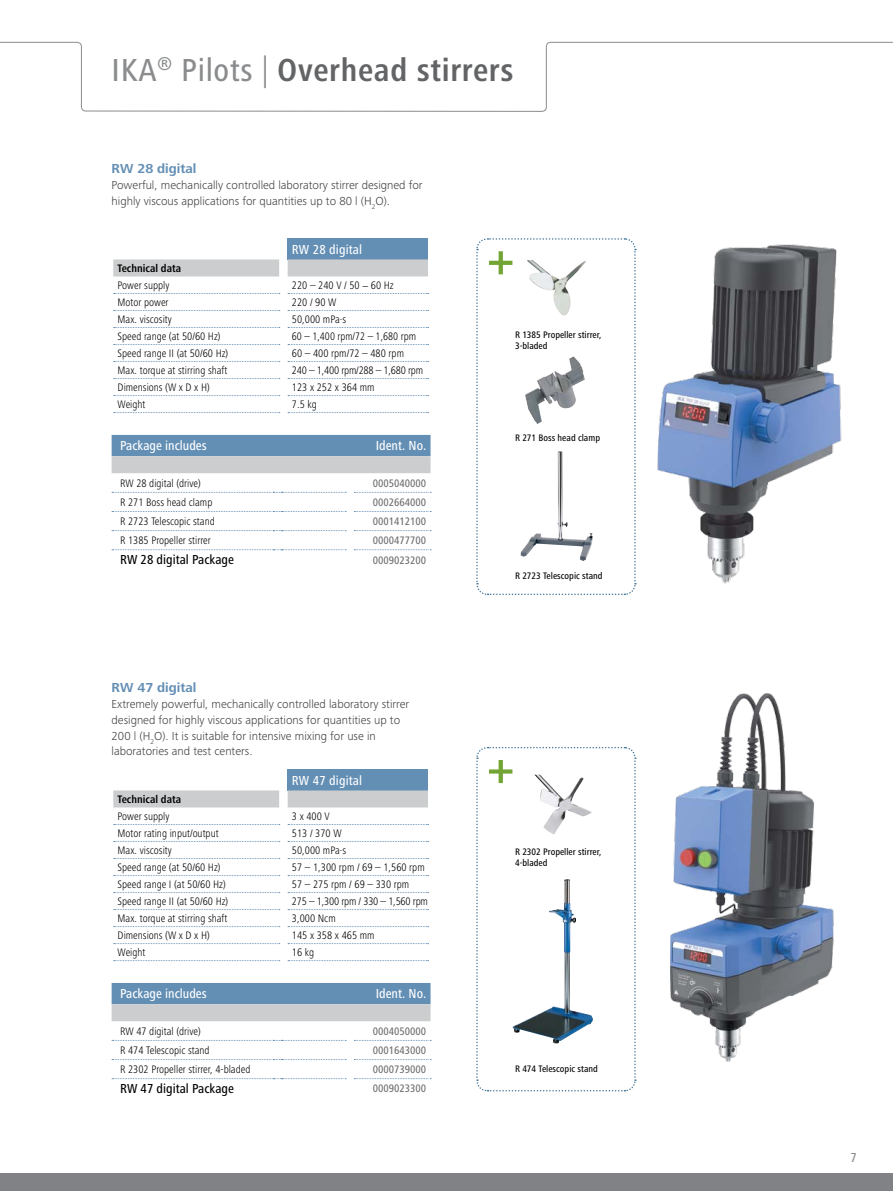
<style>
.page{position:relative;width:893px;height:1191px;background:#fff}
.page>*{position:absolute;margin:0;border:0;box-sizing:border-box;transform-origin:0 0}
.t1{font:700 condensed 33px "Frutiger Next IKA";letter-spacing:.02em;color:#636466}
.t2{font:500 condensed 13.5px "Frutiger Next IKA";color:#fff}
.t3{font:500 condensed 13.5px "Frutiger Next IKA";color:#000}
.t4{font:700 13.5px "Frutiger Next IKA";color:#648fb5}
.t5{font:500 condensed 13.5px "Frutiger Next IKA";color:#8a8c8e}
.t6{font:300 12px/15.8px "Frutiger Next IKA";color:#414042}
.t7{font:300 condensed 11.25px "Frutiger Next IKA";color:#000}
.t8{font:500 condensed 11.25px "Frutiger Next IKA";color:#6d6e71}
.t9{font:300 condensed 11.25px "Frutiger Next IKA";letter-spacing:-.02em;color:#000}
.t10{font:700 condensed 11.25px "Frutiger Next IKA";color:#000}
.t11{font:500 condensed 9.75px/11.7px "Frutiger Next IKA";color:#000}
.s1{font-weight:500;color:#8a8c8e}
.s2{font-weight:300;color:#8a8c8e}
</style>
<div class="page">
<svg style="left:476px;top:238px;width:160px;height:357px"></svg>
<img style="left:520px;top:451px;width:73px;height:110px">
<img style="left:525px;top:356px;width:60px;height:68px">
<img style="left:527px;top:260px;width:59px;height:56px">
<div style="left:288px;top:238px;width:140px;height:21px;background:#648fb5"></div>
<svg style="left:113px;top:259px;width:315px;height:17px;background:#cbcecf"></svg>
<svg style="left:288px;top:293px;width:141px;height:1px"></svg>
<svg style="left:288px;top:310px;width:141px;height:1px"></svg>
<svg style="left:288px;top:327px;width:141px;height:1px"></svg>
<svg style="left:288px;top:344px;width:141px;height:1px"></svg>
<svg style="left:288px;top:361px;width:141px;height:1px"></svg>
<svg style="left:288px;top:395px;width:141px;height:1px"></svg>
<svg style="left:288px;top:412px;width:141px;height:1px"></svg>
<svg style="left:114px;top:293px;width:166px;height:1px"></svg>
<svg style="left:114px;top:310px;width:166px;height:1px"></svg>
<svg style="left:114px;top:327px;width:166px;height:1px"></svg>
<svg style="left:114px;top:344px;width:166px;height:1px"></svg>
<svg style="left:114px;top:361px;width:166px;height:1px"></svg>
<svg style="left:114px;top:395px;width:166px;height:1px"></svg>
<svg style="left:114px;top:412px;width:166px;height:1px"></svg>
<svg style="left:114px;top:378px;width:166px;height:1px"></svg>
<svg style="left:288px;top:378px;width:141px;height:1px"></svg>
<svg style="left:112px;top:435px;width:319px;height:38px;background:#92aac0"></svg>
<svg style="left:112px;top:549px;width:234px;height:1px"></svg>
<svg style="left:354px;top:549px;width:77px;height:1px"></svg>
<svg style="left:112px;top:492px;width:234px;height:1px"></svg>
<svg style="left:354px;top:492px;width:77px;height:1px"></svg>
<svg style="left:112px;top:511px;width:234px;height:1px"></svg>
<svg style="left:354px;top:511px;width:77px;height:1px"></svg>
<svg style="left:112px;top:530px;width:234px;height:1px"></svg>
<svg style="left:354px;top:530px;width:77px;height:1px"></svg>
<img style="left:657px;top:244px;width:185px;height:340px">
<svg style="left:476px;top:746px;width:160px;height:346px"></svg>
<img style="left:670px;top:693px;width:163px;height:368px">
<img style="left:513px;top:879px;width:82px;height:164px">
<div style="left:288px;top:769px;width:140px;height:21px;background:#648fb5"></div>
<svg style="left:113px;top:790px;width:315px;height:17px;background:#cbcecf"></svg>
<svg style="left:288px;top:824px;width:141px;height:1px"></svg>
<svg style="left:288px;top:841px;width:141px;height:1px"></svg>
<svg style="left:288px;top:858px;width:141px;height:1px"></svg>
<svg style="left:288px;top:875px;width:141px;height:1px"></svg>
<svg style="left:288px;top:892px;width:141px;height:1px"></svg>
<svg style="left:288px;top:909px;width:141px;height:1px"></svg>
<svg style="left:288px;top:943px;width:141px;height:1px"></svg>
<svg style="left:288px;top:960px;width:141px;height:1px"></svg>
<svg style="left:114px;top:824px;width:166px;height:1px"></svg>
<svg style="left:114px;top:841px;width:166px;height:1px"></svg>
<svg style="left:114px;top:858px;width:166px;height:1px"></svg>
<svg style="left:114px;top:875px;width:166px;height:1px"></svg>
<svg style="left:114px;top:892px;width:166px;height:1px"></svg>
<svg style="left:114px;top:909px;width:166px;height:1px"></svg>
<svg style="left:114px;top:943px;width:166px;height:1px"></svg>
<svg style="left:114px;top:960px;width:166px;height:1px"></svg>
<svg style="left:114px;top:926px;width:166px;height:1px"></svg>
<svg style="left:288px;top:926px;width:141px;height:1px"></svg>
<svg style="left:112px;top:983px;width:319px;height:38px;background:#92aac0"></svg>
<svg style="left:112px;top:1078px;width:234px;height:1px"></svg>
<svg style="left:354px;top:1078px;width:77px;height:1px"></svg>
<svg style="left:112px;top:1040px;width:234px;height:1px"></svg>
<svg style="left:354px;top:1040px;width:77px;height:1px"></svg>
<svg style="left:112px;top:1059px;width:234px;height:1px"></svg>
<svg style="left:354px;top:1059px;width:77px;height:1px"></svg>
<svg style="left:0;top:41px;width:893px;height:71px"></svg>
<div style="left:0;top:1174px;width:893px;height:17px;background:#808285"></div>
<h1 class="t1" style="left:112px;top:51px;width:403px"><span class="s1">IKA</span><sup>®</sup> <span class="s1">Pilots</span> <span class="s2">|</span> Overhead stirrers</h1>
<p class="t4" style="left:112px;top:161px;width:86px">RW 28 digital</p>
<p class="t6" style="left:112px;top:177px;width:313px">Powerful, mechanically controlled laboratory stirrer designed for highly viscous applications for quantities up to 80 l (H<sub>2</sub>O).</p>
<p class="t2" style="left:292px;top:241px;width:72px">RW 28 digital</p>
<p class="t10" style="left:118px;top:262px;width:65px">Technical data</p>
<p class="t7" style="left:118px;top:279px;width:53px">Power supply</p>
<p class="t7" style="left:292px;top:279px;width:103px">220 – 240 V / 50 − 60 Hz</p>
<p class="t7" style="left:118px;top:296px;width:53px">Motor power</p>
<p class="t7" style="left:292px;top:296px;width:46px">220 / 90 W</p>
<p class="t7" style="left:118px;top:313px;width:56px">Max. viscosity</p>
<p class="t7" style="left:292px;top:313px;width:56px">50,000 mPa·s</p>
<p class="t7" style="left:118px;top:330px;width:105px">Speed range (at 50/60 Hz)</p>
<p class="t7" style="left:292px;top:330px;width:126px">60 – 1,400 rpm/72 – 1,680 rpm</p>
<p class="t7" style="left:118px;top:347px;width:112px">Speed range II (at 50/60 Hz)</p>
<p class="t7" style="left:292px;top:347px;width:114px">60 – 400 rpm/72 – 480 rpm</p>
<p class="t7" style="left:118px;top:364px;width:111px">Max. torque at stirring shaft</p>
<p class="t9" style="left:292px;top:364px;width:133px">240 – 1,400 rpm/288 – 1,680 rpm</p>
<p class="t7" style="left:118px;top:381px;width:94px">Dimensions (W x D x H)</p>
<p class="t7" style="left:292px;top:381px;width:84px">123 x 252 x 364 mm</p>
<p class="t7" style="left:118px;top:398px;width:29px">Weight</p>
<p class="t7" style="left:292px;top:398px;width:26px">7.5 kg</p>
<p class="t2" style="left:120px;top:438px;width:88px">Package includes</p>
<p class="t2" style="left:376px;top:438px;width:52px">Ident. No.</p>
<p class="t7" style="left:120px;top:476px;width:82px">RW 28 digital (drive)</p>
<p class="t8" style="left:373px;top:476px;width:55px">0005040000</p>
<p class="t7" style="left:120px;top:496px;width:94px">R 271 Boss head clamp</p>
<p class="t8" style="left:373px;top:496px;width:55px">0002664000</p>
<p class="t7" style="left:120px;top:515px;width:96px">R 2723 Telescopic stand</p>
<p class="t8" style="left:373px;top:515px;width:55px">0001412100</p>
<p class="t7" style="left:120px;top:534px;width:92px">R 1385 Propeller stirrer</p>
<p class="t8" style="left:373px;top:534px;width:55px">0000477700</p>
<p class="t3" style="left:120px;top:552px;width:115px">RW 28 digital Package</p>
<p class="t8" style="left:373px;top:553px;width:55px">0009023200</p>
<p class="t4" style="left:112px;top:680px;width:86px">RW 47 digital</p>
<p class="t6" style="left:112px;top:696px;width:299px">Extremely powerful, mechanically controlled laboratory stirrer designed for highly viscous applications for quantities up to 200 l (H<sub>2</sub>O). It is suitable for intensive mixing for use in laboratories and test centers.</p>
<p class="t2" style="left:292px;top:772px;width:72px">RW 47 digital</p>
<p class="t10" style="left:118px;top:793px;width:65px">Technical data</p>
<p class="t7" style="left:118px;top:809px;width:53px">Power supply</p>
<p class="t7" style="left:292px;top:809px;width:39px">3 x 400 V</p>
<p class="t7" style="left:118px;top:827px;width:103px">Motor rating input/output</p>
<p class="t7" style="left:292px;top:827px;width:51px">513 / 370 W</p>
<p class="t7" style="left:118px;top:844px;width:56px">Max. viscosity</p>
<p class="t7" style="left:292px;top:844px;width:56px">50,000 mPa·s</p>
<p class="t7" style="left:118px;top:861px;width:105px">Speed range (at 50/60 Hz)</p>
<p class="t7" style="left:292px;top:861px;width:134px">57 – 1,300 rpm / 69 – 1,560 rpm</p>
<p class="t7" style="left:118px;top:878px;width:110px">Speed range I (at 50/60 Hz)</p>
<p class="t7" style="left:292px;top:878px;width:119px">57 – 275 rpm / 69 – 330 rpm</p>
<p class="t7" style="left:118px;top:895px;width:112px">Speed range II (at 50/60 Hz)</p>
<p class="t9" style="left:292px;top:895px;width:138px">275 – 1,300 rpm / 330 – 1,560 rpm</p>
<p class="t7" style="left:118px;top:912px;width:111px">Max. torque at stirring shaft</p>
<p class="t7" style="left:292px;top:912px;width:45px">3,000 Ncm</p>
<p class="t7" style="left:118px;top:929px;width:94px">Dimensions (W x D x H)</p>
<p class="t7" style="left:292px;top:929px;width:84px">145 x 358 x 465 mm</p>
<p class="t7" style="left:118px;top:946px;width:29px">Weight</p>
<p class="t7" style="left:292px;top:946px;width:24px">16 kg</p>
<p class="t2" style="left:120px;top:986px;width:88px">Package includes</p>
<p class="t2" style="left:376px;top:986px;width:52px">Ident. No.</p>
<p class="t7" style="left:120px;top:1024px;width:82px">RW 47 digital (drive)</p>
<p class="t8" style="left:373px;top:1024px;width:55px">0004050000</p>
<p class="t7" style="left:120px;top:1043px;width:91px">R 474 Telescopic stand</p>
<p class="t8" style="left:373px;top:1043px;width:55px">0001643000</p>
<p class="t7" style="left:120px;top:1063px;width:132px">R 2302 Propeller stirrer, 4-bladed</p>
<p class="t8" style="left:373px;top:1063px;width:55px">0000739000</p>
<p class="t3" style="left:120px;top:1081px;width:115px">RW 47 digital Package</p>
<p class="t8" style="left:373px;top:1082px;width:55px">0009023300</p>
<p class="t11" style="left:515px;top:328px;width:88px">R 1385 Propeller stirrer,<br>3-bladed</p>
<p class="t11" style="left:515px;top:431px;width:87px">R 271 Boss head clamp</p>
<p class="t11" style="left:515px;top:569px;width:89px">R 2723 Telescopic stand</p>
<p class="t11" style="left:515px;top:845px;width:88px">R 2302 Propeller stirrer,<br>4-bladed</p>
<p class="t11" style="left:515px;top:1062px;width:84px">R 474 Telescopic stand</p>
<p class="t5" style="left:850px;top:1149px;width:8px">7</p>
</div>
